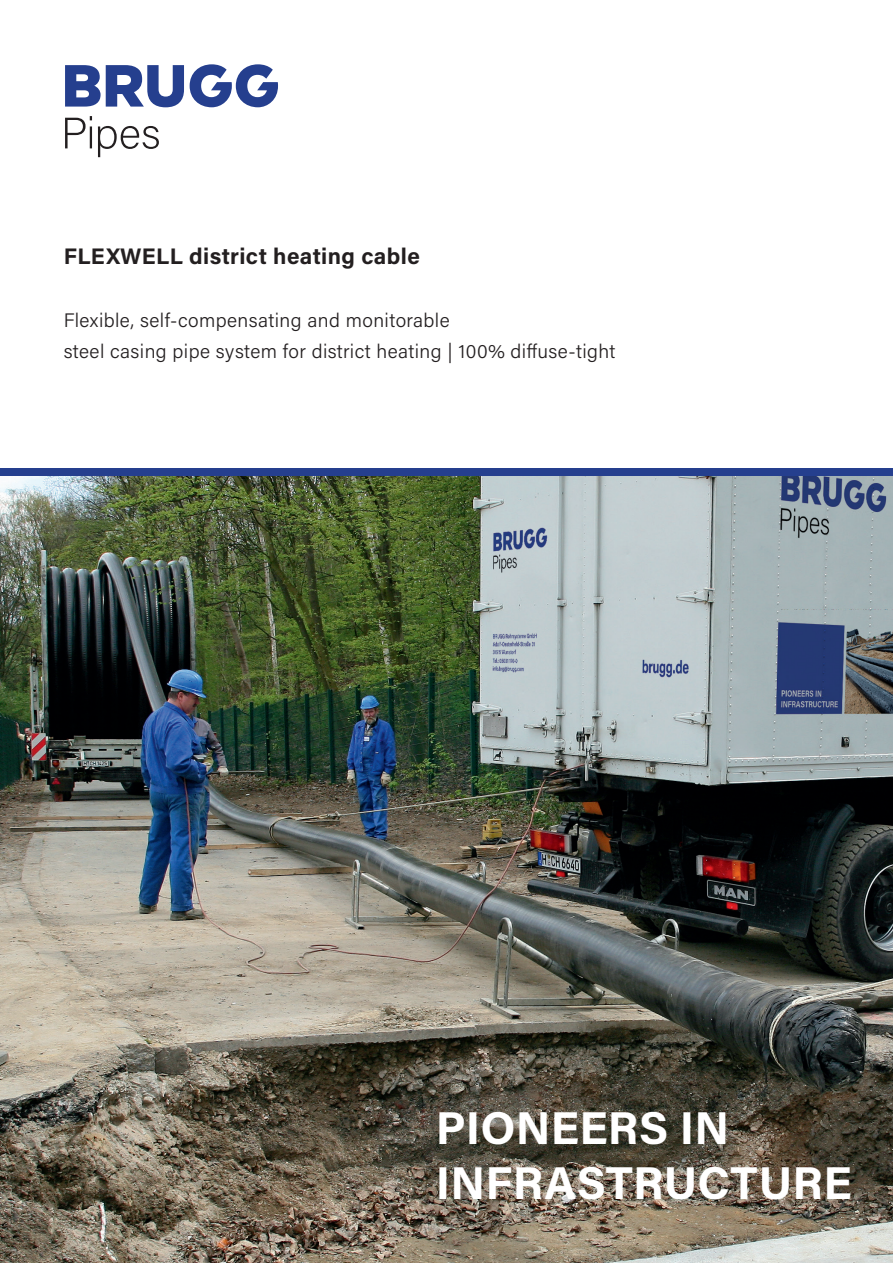
<style>
.page{position:relative;width:893px;height:1263px;background:#fff}
.page>*{position:absolute;margin:0;border:0;box-sizing:border-box;transform-origin:0 0}
.t1{font:700 46.05px/55.2px "Acumin Pro";letter-spacing:.005em;color:#fff}
.t2{font:700 22.5px "Acumin Pro";letter-spacing:.02em;color:#231f20}
.t3{font:300 19.5px/31.5px "Acumin Pro";letter-spacing:.02em;color:#231f20}
</style>
<div class="page">
<div style="left:0;top:468px;width:893px;height:8px;background:#253f8e"></div>
<svg style="left:65px;top:65px;width:119px;height:42px"></svg>
<svg style="left:190px;top:64px;width:88px;height:43px"></svg>
<svg style="left:65px;top:116px;width:27px;height:32px"></svg>
<svg style="left:98px;top:126px;width:61px;height:31px"></svg>
<img style="left:0;top:476px;width:893px;height:787px">
<p class="t2" style="left:64px;top:240px;width:358px">FLEXWELL district heating cable</p>
<p class="t3" style="left:64px;top:304px;width:553px">Flexible, self-compensating and monitorable<br>steel casing pipe system for district heating | 100% diffuse-tight</p>
<h1 class="t1" style="left:436px;top:1098px;width:418px">PIONEERS IN<br>INFRASTRUCTURE</h1>
</div>
